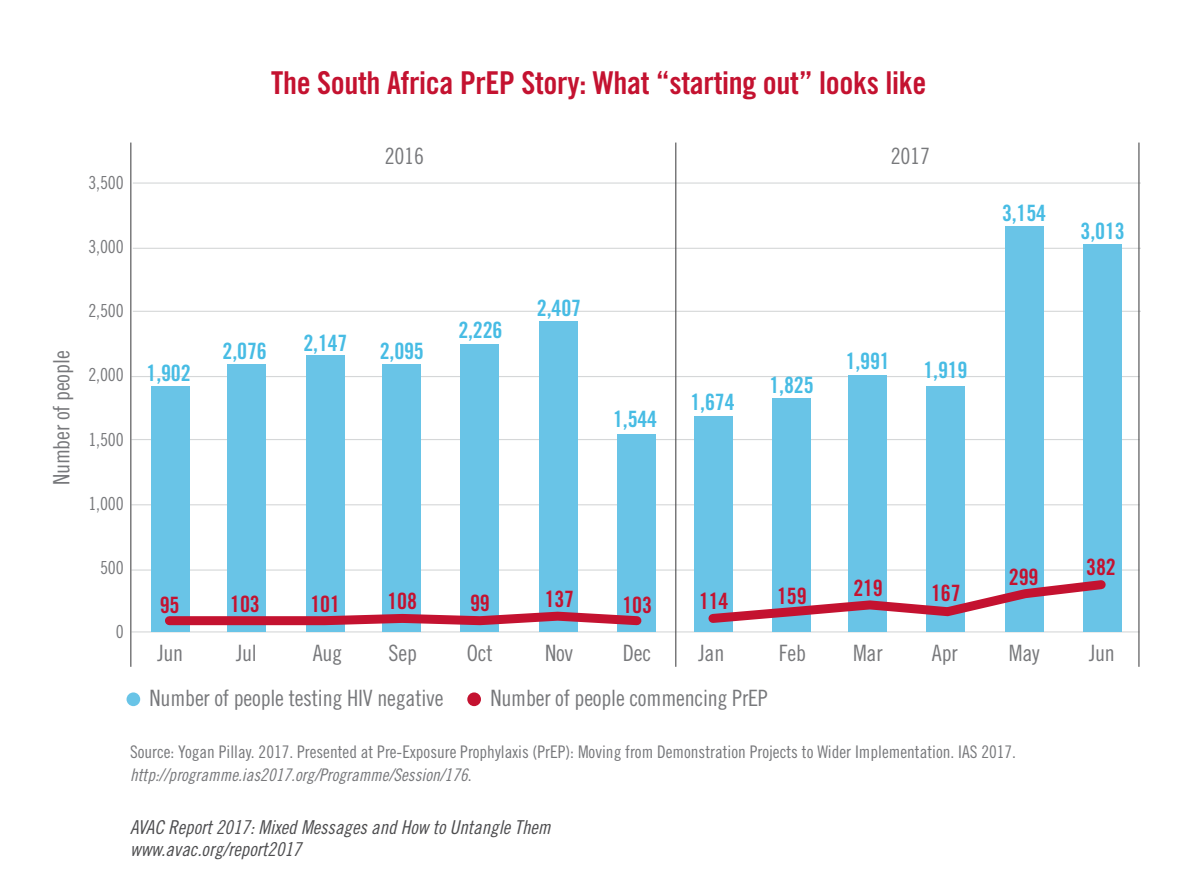
<style>
.page{position:relative;width:1191px;height:891px;background:#fff}
.page>*{position:absolute;margin:0;border:0;box-sizing:border-box;transform-origin:0 0}
.t1{font:31.5px "Trade Gothic Bold Cond Twenty";letter-spacing:-.01em;color:#c41230}
.t2{font:22.5px "Trade Gothic Cond Eighteen";letter-spacing:-.01em;color:#77787b}
.t3{font:22.5px "Trade Gothic Bold Cond Twenty";letter-spacing:-.01em;color:#47bce4}
.t4{font:22.5px "Trade Gothic Bold Cond Twenty";letter-spacing:-.01em;color:#c41230}
.t5{font:19.12px/22.5px "Trade Gothic Cond Eighteen Obl";color:#4d4d4f}
.t6{font:18px "Trade Gothic Cond Eighteen";letter-spacing:-.01em;color:#77787b}
.t7{font:17.32px "Trade Gothic Cond Eighteen";color:#77787b}
.t8{font:17.32px "Trade Gothic Cond Eighteen Obl";color:#77787b}
.s1{font-family:"Trade Gothic Cond Eighteen"}
</style>
<div class="page">
<hr style="left:131px;top:631px;width:1008px;height:1px;background:#d5d7d8">
<hr style="left:131px;top:569px;width:1008px;height:2px;background:#d5d7d8">
<hr style="left:131px;top:504px;width:1008px;height:1px;background:#d5d7d8">
<hr style="left:131px;top:439px;width:1008px;height:1px;background:#d5d7d8">
<hr style="left:131px;top:376px;width:1008px;height:1px;background:#d5d7d8">
<hr style="left:133px;top:311px;width:1008px;height:1px;background:#d5d7d8">
<hr style="left:133px;top:248px;width:1008px;height:1px;background:#d5d7d8">
<hr style="left:133px;top:182px;width:1008px;height:2px;background:#d5d7d8">
<hr style="left:1138px;top:143px;width:1px;height:524px;background:#4d4d4f">
<div style="left:151px;top:387px;width:38px;height:245px;background:#69c4e7"></div>
<div style="left:227px;top:364px;width:38px;height:268px;background:#69c4e7"></div>
<div style="left:306px;top:355px;width:38px;height:277px;background:#69c4e7"></div>
<div style="left:382px;top:364px;width:38px;height:268px;background:#69c4e7"></div>
<div style="left:460px;top:344px;width:38px;height:288px;background:#69c4e7"></div>
<div style="left:539px;top:321px;width:38px;height:311px;background:#69c4e7"></div>
<div style="left:617px;top:434px;width:38px;height:198px;background:#69c4e7"></div>
<div style="left:695px;top:416px;width:38px;height:216px;background:#69c4e7"></div>
<div style="left:772px;top:398px;width:38px;height:234px;background:#69c4e7"></div>
<div style="left:848px;top:375px;width:38px;height:257px;background:#69c4e7"></div>
<div style="left:926px;top:387px;width:38px;height:245px;background:#69c4e7"></div>
<div style="left:1005px;top:227px;width:38px;height:405px;background:#69c4e7"></div>
<div style="left:1083px;top:245px;width:38px;height:387px;background:#69c4e7"></div>
<svg style="left:165px;top:575px;width:941px;height:55px"></svg>
<hr style="left:675px;top:143px;width:1px;height:524px;background:#4d4d4f">
<hr style="left:130px;top:143px;width:1px;height:524px;background:#4d4d4f">
<div style="left:127px;top:692px;width:13px;height:14px;background:#69c4e7;border-radius:50%"></div>
<div style="left:467px;top:692px;width:14px;height:14px;background:#c41230;border-radius:50%"></div>
<h1 class="t1" style="left:271px;top:63px;width:657px">The South Africa PrEP Story: What “starting out” looks like</h1>
<p class="t6" style="left:88px;top:172px;width:37px">3,500</p>
<p class="t6" style="left:88px;top:236px;width:37px">3,000</p>
<p class="t2" style="left:48px;top:485px;width:136px;rotate:-90deg">Number of people</p>
<p class="t6" style="left:88px;top:300px;width:37px">2,500</p>
<p class="t6" style="left:88px;top:364px;width:37px">2,000</p>
<p class="t6" style="left:88px;top:429px;width:37px">1,500</p>
<p class="t6" style="left:88px;top:493px;width:37px">1,000</p>
<p class="t3" style="left:147px;top:360px;width:46px">1,902</p>
<p class="t2" style="left:385px;top:142px;width:41px">2016</p>
<p class="t2" style="left:890px;top:142px;width:41px">2017</p>
<p class="t3" style="left:223px;top:337px;width:46px">2,076</p>
<p class="t3" style="left:303px;top:329px;width:46px">2,147</p>
<p class="t3" style="left:380px;top:337px;width:46px">2,095</p>
<p class="t3" style="left:458px;top:316px;width:46px">2,226</p>
<p class="t3" style="left:537px;top:294px;width:46px">2,407</p>
<p class="t3" style="left:613px;top:405px;width:46px">1,544</p>
<p class="t3" style="left:690px;top:388px;width:46px">1,674</p>
<p class="t3" style="left:769px;top:371px;width:46px">1,825</p>
<p class="t3" style="left:845px;top:347px;width:46px">1,991</p>
<p class="t3" style="left:923px;top:357px;width:46px">1,919</p>
<p class="t3" style="left:1002px;top:199px;width:46px">3,154</p>
<p class="t3" style="left:1080px;top:217px;width:46px">3,013</p>
<p class="t6" style="left:100px;top:557px;width:25px">500</p>
<p class="t6" style="left:116px;top:621px;width:9px">0</p>
<p class="t4" style="left:160px;top:592px;width:21px">95</p>
<p class="t4" style="left:230px;top:590px;width:31px">103</p>
<p class="t4" style="left:622px;top:591px;width:31px">103</p>
<p class="t4" style="left:699px;top:587px;width:31px">114</p>
<p class="t4" style="left:777px;top:582px;width:31px">159</p>
<p class="t4" style="left:853px;top:575px;width:31px">219</p>
<p class="t4" style="left:310px;top:590px;width:31px">101</p>
<p class="t4" style="left:387px;top:588px;width:31px">108</p>
<p class="t4" style="left:470px;top:589px;width:21px">99</p>
<p class="t4" style="left:545px;top:585px;width:31px">137</p>
<p class="t4" style="left:931px;top:580px;width:31px">167</p>
<p class="t4" style="left:1009px;top:563px;width:31px">299</p>
<p class="t4" style="left:1086px;top:554px;width:31px">382</p>
<p class="t2" style="left:157px;top:640px;width:27px">Jun</p>
<p class="t2" style="left:236px;top:640px;width:22px">Jul</p>
<p class="t2" style="left:313px;top:640px;width:31px">Aug</p>
<p class="t2" style="left:389px;top:640px;width:30px">Sep</p>
<p class="t2" style="left:467px;top:640px;width:27px">Oct</p>
<p class="t2" style="left:545px;top:640px;width:30px">Nov</p>
<p class="t2" style="left:623px;top:640px;width:30px">Dec</p>
<p class="t2" style="left:698px;top:640px;width:27px">Jan</p>
<p class="t2" style="left:779px;top:640px;width:29px">Feb</p>
<p class="t2" style="left:853px;top:640px;width:31px">Mar</p>
<p class="t2" style="left:932px;top:640px;width:27px">Apr</p>
<p class="t2" style="left:1009px;top:640px;width:32px">May</p>
<p class="t2" style="left:1089px;top:640px;width:27px">Jun</p>
<p class="t2" style="left:150px;top:685px;width:295px">Number of people testing HIV negative</p>
<p class="t2" style="left:490px;top:685px;width:279px">Number of people commencing PrEP</p>
<p class="t7" style="left:130px;top:742px;width:887px">Source: Yogan Pillay. 2017. Presented at Pre-Exposure Prophylaxis (PrEP): Moving from Demonstration Projects to Wider Implementation. IAS 2017.</p>
<p class="t8" style="left:130px;top:764px;width:343px">http://programme.ias2017.org/Programme/Session/176<span class="s1">.</span></p>
<p class="t5" style="left:130px;top:816px;width:422px">AVAC Report 2017: Mixed Messages and How to Untangle Them www.avac.org/report2017</p>
</div>
